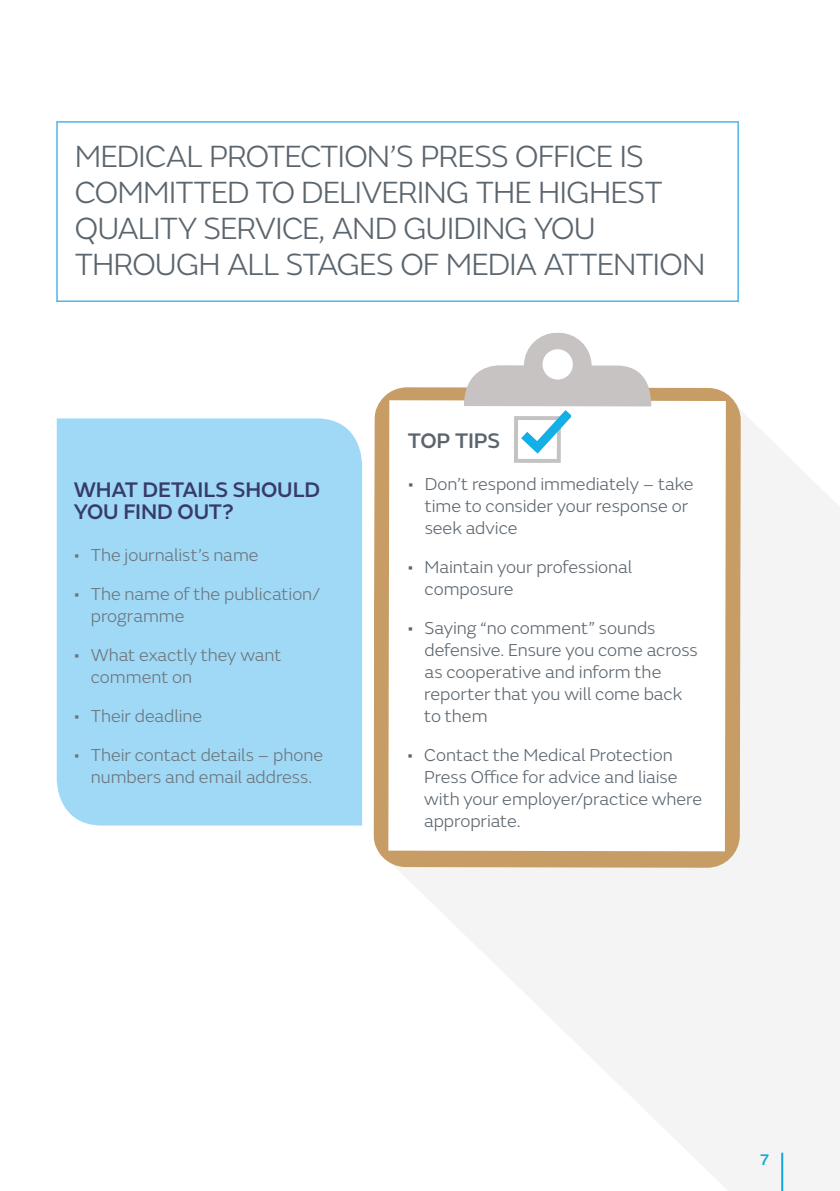
<style>
.page{position:relative;width:840px;height:1191px;background:#fff}
.page>*{position:absolute;margin:0;border:0;box-sizing:border-box;transform-origin:0 0}
.t1{font:300 32px/36px "FS Emeric";letter-spacing:-.03em;color:#5b656e}
.t2{font:500 22px/22px "FS Emeric";letter-spacing:-.01em;color:#373b68}
.t3{font:500 22px "FS Emeric";letter-spacing:-.015em;color:#5b656e}
.t4{font:300 18px/22px "FS Emeric";letter-spacing:-.005em;color:#5b656e}
.t5{font:300 18px/22px "FS Emeric";color:#6b757d}
.t6{font:500 16px "FS Emeric";color:#14afe6}
</style>
<div class="page">
<div style="left:56px;top:121px;width:682px;height:181px;border:2px solid #4bb7e9"></div>
<div style="left:57px;top:418px;width:305px;height:407px;background:#a0d9f5"></div>
<svg style="left:396px;top:410px;width:443px;height:781px;fill:#f4f4f4"></svg>
<div style="left:373px;top:387px;width:367px;height:480px;background:#c79c65"></div>
<svg style="left:388px;top:400px;width:337px;height:451px"></svg>
<svg style="left:463px;top:333px;width:188px;height:130px"></svg>
<h1 class="t1" style="left:75px;top:137px;width:631px">MEDICAL PROTECTION’S PRESS OFFICE IS COMMITTED TO DELIVERING THE HIGHEST QUALITY SERVICE, AND GUIDING YOU THROUGH ALL STAGES OF MEDIA ATTENTION</h1>
<p class="t2" style="left:74px;top:477px;width:248px">WHAT DETAILS SHOULD<br>YOU FIND OUT?</p>
<p class="t5" style="left:74px;top:543px;width:186px">• The journalist’s name</p>
<p class="t5" style="left:91px;top:582px;width:231px;text-indent:-17px">• The name of the publication/ programme</p>
<p class="t5" style="left:91px;top:643px;width:192px;text-indent:-17px">• What exactly they want comment on</p>
<p class="t5" style="left:74px;top:704px;width:130px">• Their deadline</p>
<p class="t5" style="left:74px;top:743px;width:251px;text-align:center">• Their contact details – phone numbers and email address.</p>
<p class="t3" style="left:407px;top:424px;width:94px">TOP TIPS</p>
<p class="t4" style="left:424px;top:472px;width:270px;text-indent:-17px">• Don’t respond immediately – take time to consider your response or seek advice</p>
<p class="t4" style="left:424px;top:555px;width:209px;text-indent:-17px">• Maintain your professional composure</p>
<p class="t4" style="left:424px;top:616px;width:275px;text-indent:-17px">• Saying “no comment” sounds defensive. Ensure you come across as cooperative and inform the reporter that you will come back to them</p>
<p class="t4" style="left:424px;top:743px;width:279px;text-indent:-17px">• Contact the Medical Protection<br>Press Office for advice and liaise with your employer/practice where appropriate.</p>
<p class="t6" style="left:759px;top:1147px;width:12px">7</p>
</div>
